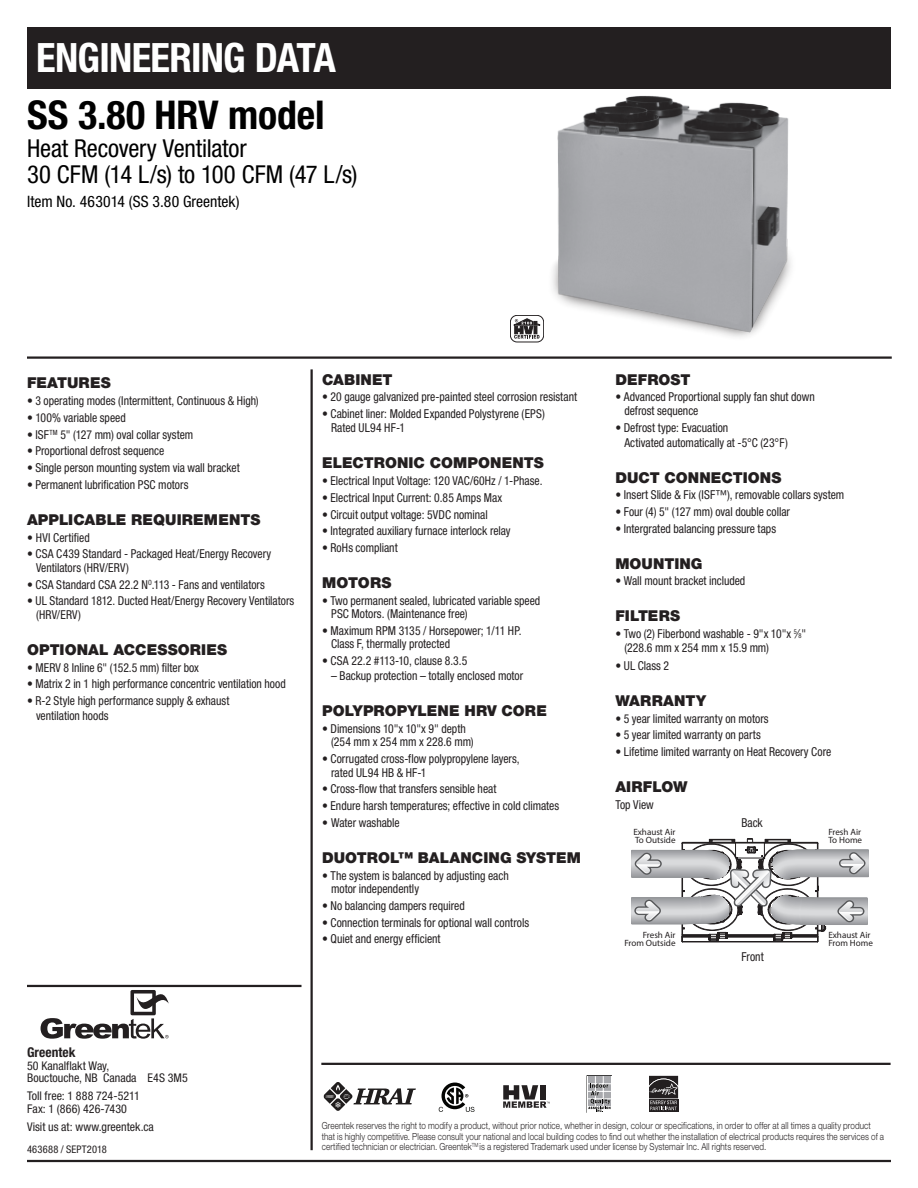
<style>
.page{position:relative;width:918px;height:1188px;background:#fff}
.page>*{position:absolute;margin:0;border:0;box-sizing:border-box;transform-origin:0 0}
.t1{font:700 condensed 40.5px "Helvetica Neue";letter-spacing:-.02em;color:#fff}
.t2{font:700 condensed 39.75px "Helvetica Neue";letter-spacing:-.005em;color:#000}
.t3{font:condensed 24.75px "Helvetica Neue";letter-spacing:-.005em;color:#000}
.t4{font:condensed 15.75px "Helvetica Neue";color:#000}
.t5{font:900 15px "Helvetica Neue";letter-spacing:.005em;color:#231f20}
.t6{font:700 condensed 13.5px "Helvetica Neue";letter-spacing:.005em;color:#231f20}
.t7{font:condensed 12.3px/13.5px "Helvetica Neue";color:#231f20;scale:.95 1}
.t8{font:condensed 12px/12.8px "Helvetica Neue";color:#231f20}
.t9{font:condensed 10.5px "Helvetica Neue";letter-spacing:.02em;color:#231f20}
.t10{font:300 9.75px/10.5px "Helvetica Neue";letter-spacing:.01em;color:#231f20;scale:.83 1}
.t11{font:9.15px/7.9px "Myriad Pro";color:#231f20}
.s1{font-size:6.75px}
</style>
<div class="page">
<div style="left:27px;top:27px;width:864px;height:61px;background:#231f20"></div>
<hr style="left:27px;top:356px;width:865px;height:3px;background:#231f20">
<hr style="left:310px;top:369px;width:3px;height:781px;background:#231f20">
<img style="left:510px;top:95px;width:281px;height:248px">
<svg style="left:513px;top:319px;width:27px;height:20px"></svg>
<div style="left:510px;top:315px;width:34px;height:27px;border:1px solid #231f20;border-radius:7px"></div>
<hr style="left:27px;top:985px;width:275px;height:2px;background:#231f20">
<hr style="left:27px;top:1160px;width:864px;height:2px;background:#231f20">
<svg style="left:324px;top:1082px;width:92px;height:29px"></svg>
<div style="left:587px;top:1075px;width:25px;height:38px;border:1px solid #050504"></div>
<div style="left:587px;top:1076px;width:24px;height:36px;background:#fff"></div>
<div style="left:588px;top:1076px;width:23px;height:30px;background:#a8a9ad"></div>
<hr style="left:595px;top:1076px;width:1px;height:30px;background:#fff">
<hr style="left:603px;top:1076px;width:1px;height:30px;background:#fff">
<svg style="left:588px;top:1083px;width:23px;height:29px"></svg>
<svg style="left:503px;top:1085px;width:47px;height:23px"></svg>
<div style="left:540px;top:1085px;width:6px;height:15px;background:#231f20"></div>
<svg style="left:439px;top:1083px;width:36px;height:29px"></svg>
<hr style="left:321px;top:1063px;width:570px;height:2px;background:#231f20">
<svg style="left:636px;top:854px;width:24px;height:19px"></svg>
<svg style="left:840px;top:854px;width:24px;height:19px"></svg>
<svg style="left:837px;top:900px;width:27px;height:22px"></svg>
<svg style="left:634px;top:900px;width:27px;height:22px"></svg>
<svg style="left:677px;top:838px;width:149px;height:104px"></svg>
<svg style="left:649px;top:1075px;width:30px;height:37px"></svg>
<svg style="left:649px;top:1110px;width:29px;height:2px"></svg>
<svg style="left:649px;top:1076px;width:29px;height:34px"></svg>
<svg style="left:41px;top:990px;width:128px;height:49px"></svg>
<p class="t1" style="left:36px;top:33px;width:301px">ENGINEERING DATA</p>
<p class="t2" style="left:27px;top:91px;width:299px">SS 3.80 HRV model</p>
<p class="t3" style="left:27px;top:134px;width:221px">Heat Recovery Ventilator</p>
<p class="t3" style="left:27px;top:160px;width:332px">30 CFM (14 L/s) to 100 CFM (47 L/s)</p>
<p class="t4" style="left:27px;top:192px;width:214px">Item No. 463014 (SS 3.80 Greentek)</p>
<p class="t5" style="left:27px;top:374px;width:85px">FEATURES</p>
<p class="t7" style="left:27px;top:394px;width:245px">• 3 operating modes (Intermittent, Continuous &amp; High)</p>
<p class="t7" style="left:27px;top:411px;width:105px">• 100% variable speed</p>
<p class="t7" style="left:27px;top:427px;width:177px">• ISF<sup>TM</sup> 5" (127 mm) oval collar system</p>
<p class="t7" style="left:27px;top:444px;width:146px">• Proportional defrost sequence</p>
<p class="t7" style="left:27px;top:461px;width:225px">• Single person mounting system via wall bracket</p>
<p class="t7" style="left:27px;top:478px;width:171px">• Permanent lubrification PSC motors</p>
<p class="t5" style="left:27px;top:511px;width:235px">APPLICABLE REQUIREMENTS</p>
<p class="t7" style="left:27px;top:530px;width:68px">• HVI Certified</p>
<p class="t7" style="left:36px;top:547px;width:249px;text-indent:-9px">• CSA C439 Standard - Packaged Heat/Energy Recovery<br>Ventilators (HRV/ERV)</p>
<p class="t7" style="left:27px;top:577px;width:252px">• CSA Standard CSA 22.2 N<sup>O</sup>.113 - Fans and ventilators</p>
<p class="t7" style="left:36px;top:594px;width:274px;text-indent:-9px">• UL Standard 1812. Ducted Heat/Energy Recovery Ventilators (HRV/ERV)</p>
<p class="t5" style="left:27px;top:641px;width:202px">OPTIONAL ACCESSORIES</p>
<p class="t7" style="left:27px;top:660px;width:183px">• MERV 8 Inline 6" (152.5 mm) filter box</p>
<p class="t7" style="left:27px;top:677px;width:274px">• Matrix 2 in 1 high performance concentric ventilation hood</p>
<p class="t7" style="left:36px;top:693px;width:205px;line-height:15px;text-indent:-9px">• R-2 Style high performance supply &amp; exhaust ventilation hoods</p>
<p class="t5" style="left:322px;top:370px;width:72px">CABINET</p>
<p class="t7" style="left:322px;top:390px;width:270px">• 20 gauge galvanized pre-painted steel corrosion resistant</p>
<p class="t7" style="left:331px;top:406px;width:227px;line-height:14.2px;text-indent:-9px">• Cabinet liner: Molded Expanded Polystyrene (EPS)<br>Rated UL94 HF-1</p>
<p class="t5" style="left:322px;top:454px;width:223px">ELECTRONIC COMPONENTS</p>
<p class="t7" style="left:322px;top:474px;width:234px">• Electrical Input Voltage: 120 VAC/60Hz / 1-Phase.</p>
<p class="t7" style="left:322px;top:491px;width:191px">• Electrical Input Current: 0.85 Amps Max</p>
<p class="t7" style="left:322px;top:507px;width:176px">• Circuit output voltage: 5VDC nominal</p>
<p class="t7" style="left:322px;top:524px;width:200px">• Integrated auxiliary furnace interlock relay</p>
<p class="t7" style="left:322px;top:541px;width:81px">• RoHs compliant</p>
<p class="t5" style="left:322px;top:574px;width:71px">MOTORS</p>
<p class="t7" style="left:331px;top:594px;width:222px;text-indent:-9px">• Two permanent sealed, lubricated variable speed<br>PSC Motors. (Maintenance free)</p>
<p class="t7" style="left:331px;top:624px;width:202px;text-indent:-9px">• Maximum RPM 3135 / Horsepower; 1/11 HP.<br>Class F, thermally protected</p>
<p class="t7" style="left:322px;top:654px;width:154px">• CSA 22.2 #113-10, clause 8.3.5</p>
<p class="t7" style="left:331px;top:669px;width:204px">– Backup protection – totally enclosed motor</p>
<p class="t5" style="left:322px;top:702px;width:226px">POLYPROPYLENE HRV CORE</p>
<p class="t7" style="left:331px;top:722px;width:152px;text-indent:-9px">• Dimensions 10"x 10"x 9" depth (254 mm x 254 mm x 228.6 mm)</p>
<p class="t7" style="left:331px;top:752px;width:200px;text-indent:-9px">• Corrugated cross-flow polypropylene layers, rated UL94 HB &amp; HF-1</p>
<p class="t7" style="left:322px;top:782px;width:185px">• Cross-flow that transfers sensible heat</p>
<p class="t7" style="left:322px;top:799px;width:251px">• Endure harsh temperatures; effective in cold climates</p>
<p class="t7" style="left:322px;top:816px;width:83px">• Water washable</p>
<p class="t5" style="left:322px;top:849px;width:260px">DUOTROL™ BALANCING SYSTEM</p>
<p class="t7" style="left:331px;top:868px;width:189px;text-indent:-9px">• The system is balanced by adjusting each motor independently</p>
<p class="t7" style="left:322px;top:899px;width:152px">• No balancing dampers required</p>
<p class="t7" style="left:322px;top:915px;width:219px">• Connection terminals for optional wall controls</p>
<p class="t7" style="left:322px;top:932px;width:126px">• Quiet and energy efficient</p>
<p class="t5" style="left:615px;top:370px;width:77px">DEFROST</p>
<p class="t7" style="left:624px;top:390px;width:202px;text-indent:-9px">• Advanced Proportional supply fan shut down defrost sequence</p>
<p class="t7" style="left:624px;top:420px;width:174px;line-height:15px;text-indent:-9px">• Defrost type: Evacuation<br>Activated automatically at -5°C (23°F)</p>
<p class="t5" style="left:615px;top:468px;width:168px">DUCT CONNECTIONS</p>
<p class="t7" style="left:615px;top:488px;width:243px">• Insert Slide &amp; Fix (ISF™), removable collars system</p>
<p class="t7" style="left:615px;top:505px;width:185px">• Four (4) 5" (127 mm) oval double collar</p>
<p class="t7" style="left:615px;top:522px;width:171px">• Intergrated balancing pressure taps</p>
<p class="t5" style="left:615px;top:554px;width:89px">MOUNTING</p>
<p class="t7" style="left:615px;top:574px;width:138px">• Wall mount bracket included</p>
<p class="t5" style="left:615px;top:607px;width:66px">FILTERS</p>
<p class="t7" style="left:624px;top:627px;width:193px;text-indent:-9px">• Two (2) Fiberbond washable - 9"x 10"x <sup>5</sup>⁄<span class="s1">8</span>" (228.6 mm x 254 mm x 15.9 mm)</p>
<p class="t7" style="left:615px;top:659px;width:58px">• UL Class 2</p>
<p class="t5" style="left:615px;top:692px;width:92px">WARRANTY</p>
<p class="t7" style="left:615px;top:712px;width:163px">• 5 year limited warranty on motors</p>
<p class="t7" style="left:615px;top:728px;width:155px">• 5 year limited warranty on parts</p>
<p class="t7" style="left:615px;top:745px;width:229px">• Lifetime limited warranty on Heat Recovery Core</p>
<p class="t5" style="left:615px;top:778px;width:74px">AIRFLOW</p>
<p class="t7" style="left:615px;top:798px;width:42px">Top View</p>
<p class="t11" style="left:633px;top:827px;width:44px">Exhaust Air<br>To Outside</p>
<p class="t11" style="left:624px;top:931px;width:53px;text-align:right">Fresh Air<br>From Outside</p>
<p class="t7" style="left:741px;top:816px;width:24px">Back</p>
<p class="t7" style="left:741px;top:950px;width:25px">Front</p>
<p class="t11" style="left:828px;top:827px;width:35px">Fresh Air<br>To Home</p>
<p class="t11" style="left:828px;top:931px;width:46px">Exhaust Air<br>From Home</p>
<p class="t6" style="left:27px;top:1044px;width:50px">Greentek</p>
<p class="t8" style="left:27px;top:1059px;width:162px">50 Kanalflakt Way,<br>Bouctouche, NB Canada E4S 3M5</p>
<p class="t8" style="left:27px;top:1090px;width:114px">Toll free: 1 888 724-5211<br>Fax: 1 (866) 426-7430</p>
<p class="t8" style="left:27px;top:1121px;width:128px">Visit us at: www.greentek.ca</p>
<p class="t9" style="left:27px;top:1143px;width:81px">463688 / SEPT2018</p>
<p class="t10" style="left:322px;top:1120px;width:679px">Greentek reserves the right to modify a product, without prior notice, whether in design, colour or specifications, in order to offer at all times a quality product that is highly competitive. Please consult your national and local building codes to find out whether the installation of electrical products requires the services of a certified technician or electrician. Greentek<sup>TM</sup> is a registered Trademark used under license by Systemair Inc. All rights reserved.</p>
</div>
